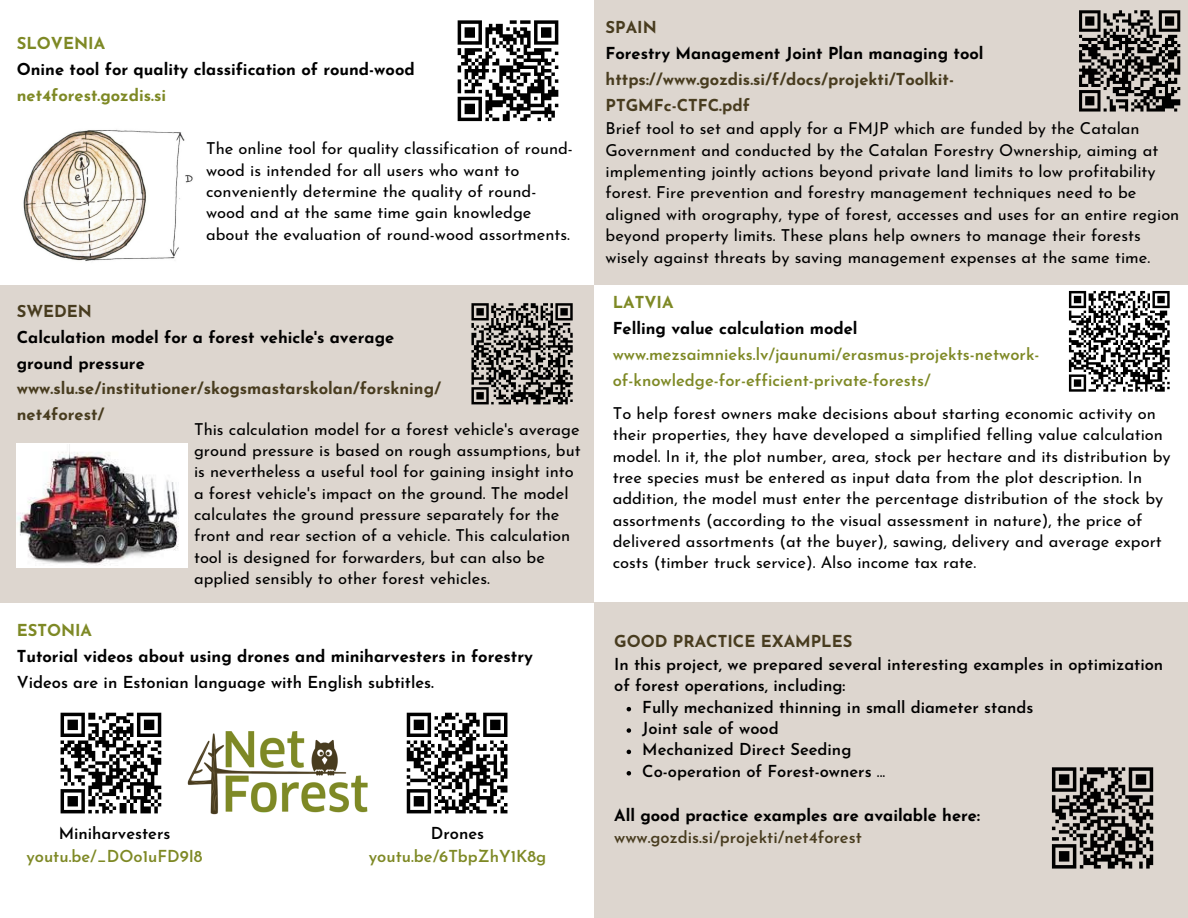
<style>
.page{position:relative;width:1188px;height:918px;background:#fff}
.page>*{position:absolute;margin:0;border:0;box-sizing:border-box;transform-origin:0 0}
.t1{font:16.5px/21.3px "Josefin Sans";color:#000}
.t2{font:600 16.5px/21.3px "Josefin Sans";color:#000}
.t3{font:700 16.5px/25.8px "Josefin Sans";color:#000}
.t4{font:700 16.5px/25.8px "Josefin Sans";color:#483c1f}
.t5{font:600 16.5px/25.8px "Josefin Sans";color:#7e8925}
.t6{font:700 16.5px "Josefin Sans";color:#7e8925}
.t7{font:600 16.5px "Josefin Sans";color:#483c1f}
.s1{font-weight:400}
</style>
<div class="page">
<svg style="left:458px;top:20px;width:100px;height:101px"></svg>
<img style="left:23px;top:129px;width:170px;height:132px">
<div style="left:0;top:285px;width:594px;height:317px;background:#ddd6cf"></div>
<svg style="left:61px;top:713px;width:100px;height:100px"></svg>
<svg style="left:407px;top:713px;width:100px;height:100px"></svg>
<img style="left:187px;top:732px;width:181px;height:83px">
<div style="left:594px;top:602px;width:594px;height:316px;background:#ddd6cf"></div>
<div style="left:594px;top:0;width:594px;height:285px;background:#ddd6cf"></div>
<svg style="left:1069px;top:291px;width:101px;height:101px"></svg>
<svg style="left:471px;top:303px;width:102px;height:101px"></svg>
<svg style="left:1052px;top:767px;width:101px;height:102px"></svg>
<img style="left:17px;top:444px;width:171px;height:123px">
<svg style="left:1079px;top:10px;width:101px;height:102px"></svg>
<svg style="left:627px;top:707px;width:4px;height:4px"></svg>
<svg style="left:627px;top:728px;width:4px;height:5px"></svg>
<svg style="left:627px;top:750px;width:4px;height:4px"></svg>
<svg style="left:627px;top:771px;width:4px;height:5px"></svg>
<p class="t6" style="left:17px;top:36px;width:90px">SLOVENIA</p>
<p class="t3" style="left:17px;top:58px;width:399px">Onine tool for quality classification of round-wood</p>
<p class="t6" style="left:17px;top:88px;width:151px">net4forest.gozdis.si</p>
<p class="t1" style="left:206px;top:139px;width:368px">The online tool for quality classification of round&shy;wood is intended for all users who want to conveniently determine the quality of round&shy;wood and at the same time gain knowledge about the evaluation of round-wood assortments.</p>
<p class="t4" style="left:17px;top:300px;width:77px">SWEDEN</p>
<p class="t3" style="left:17px;top:326px;width:379px">Calculation model for a forest vehicle's average ground pressure</p>
<p class="t4" style="left:17px;top:377px;width:426px">www.slu.se/institutioner/skogsmastarskolan/forskning/ net4forest/</p>
<p class="t1" style="left:194px;top:420px;width:388px">This calculation model for a forest vehicle's average ground pressure is based on rough assumptions, but is nevertheless a useful tool for gaining insight into a forest vehicle's impact on the ground. The model calculates the ground pressure separately for the front and rear section of a vehicle. This calculation tool is designed for forwarders, but can also be applied sensibly to other forest vehicles.</p>
<p class="t6" style="left:17px;top:624px;width:77px">ESTONIA</p>
<p class="t3" style="left:17px;top:645px;width:518px">Tutorial videos about using drones and miniharvesters in forestry</p>
<p class="t2" style="left:17px;top:673px;width:419px">Videos are in Estonian language with English subtitles.</p>
<p class="t2" style="left:59px;top:824px;width:113px">Miniharvesters</p>
<p class="t5" style="left:27px;top:845px;width:178px">youtu.be/_DOo1uFD9I8</p>
<p class="t2" style="left:431px;top:824px;width:55px">Drones</p>
<p class="t5" style="left:369px;top:845px;width:179px">youtu.be/6TbpZhY1K8g</p>
<p class="t4" style="left:606px;top:16px;width:53px">SPAIN</p>
<p class="t3" style="left:606px;top:42px;width:379px">Forestry Management Joint Plan managing tool</p>
<p class="t4" style="left:606px;top:68px;width:350px">https://www.gozdis.si/f/docs/projekti/Toolkit-</p>
<p class="t4" style="left:606px;top:94px;width:146px">PTGMFc-CTFC.pdf</p>
<p class="t1" style="left:606px;top:119px;width:575px">Brief tool to set and apply for a FMJP which are funded by the Catalan Government and conducted by the Catalan Forestry Ownership, aiming at implementing jointly actions beyond private land limits to low profitability forest. Fire prevention and forestry management techniques need to be aligned with orography, type of forest, accesses and uses for an entire region beyond property limits. These plans help owners to manage their forests wisely against threats by saving management expenses at the same time.</p>
<p class="t6" style="left:613px;top:296px;width:62px">LATVIA</p>
<p class="t3" style="left:613px;top:317px;width:246px">Felling value calculation model</p>
<p class="t5" style="left:613px;top:343px;width:428px">www.mezsaimnieks.lv/jaunumi/erasmus-projekts-network&shy;of-knowledge-for-efficient-private-forests/</p>
<p class="t1" style="left:613px;top:404px;width:559px">To help forest owners make decisions about starting economic activity on their properties, they have developed a simplified felling value calculation model. In it, the plot number, area, stock per hectare and its distribution by tree species must be entered as input data from the plot description. In addition, the model must enter the percentage distribution of the stock by assortments (according to the visual assessment in nature), the price of delivered assortments (at the buyer), sawing, delivery and average export costs (timber truck service). Also income tax rate.</p>
<p class="t4" style="left:614px;top:630px;width:240px">GOOD PRACTICE EXAMPLES</p>
<p class="t2" style="left:614px;top:655px;width:551px">In this project, we prepared several interesting examples in optimization of forest operations, including:</p>
<p class="t2" style="left:642px;top:698px;width:393px">Fully mechanized thinning in small diameter stands</p>
<p class="t2" style="left:642px;top:719px;width:138px">Joint sale of wood</p>
<p class="t2" style="left:642px;top:741px;width:211px">Mechanized Direct Seeding</p>
<p class="t2" style="left:642px;top:762px;width:245px">Co-operation of Forest-owners <span class="s1">...</span></p>
<p class="t3" style="left:614px;top:804px;width:367px">All good practice examples are available here:</p>
<p class="t7" style="left:614px;top:831px;width:249px">www.gozdis.si/projekti/net4forest</p>
</div>
